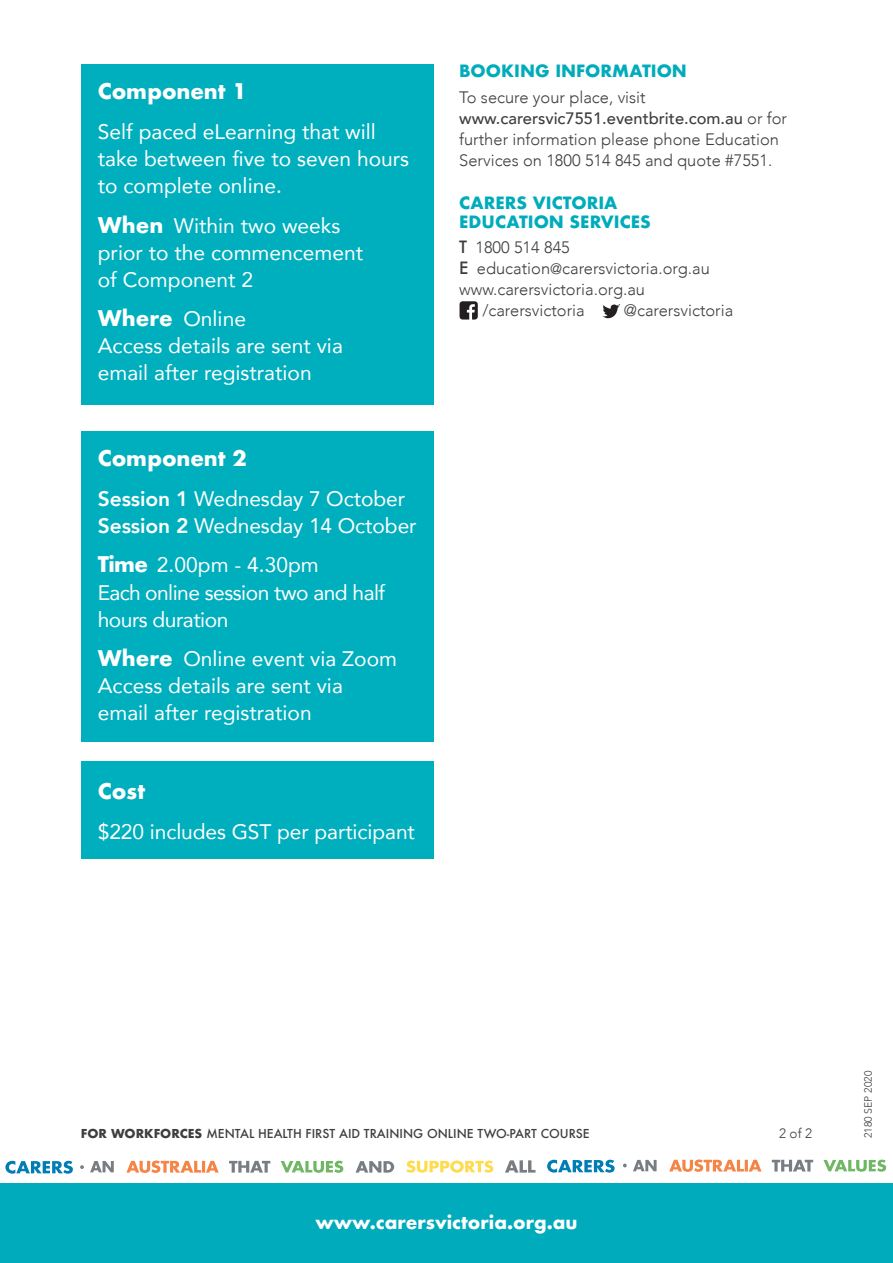
<style>
.page{position:relative;width:893px;height:1263px;background:#fff}
.page>*{position:absolute;margin:0;border:0;box-sizing:border-box;transform-origin:0 0}
.t1{font:21px/27px "Avenir";color:#fff}
.t2{font:21px/27px "Avenir";letter-spacing:-.025em;color:#fff}
.t3{font:700 21px "Futura";letter-spacing:-.005em;color:#fff}
.t4{font:700 18px "Futura";color:#fff}
.t5{font:300 16.5px/21px "Avenir";color:#3e3e3f}
.t6{font:700 16.5px/19.5px "Futura";color:#00acbb}
.t7{font:300 13.5px "Avenir";color:#3e3e3f}
.t8{font:500 12px "Futura";color:#3e3e3f}
.t9{font:300 10.5px "Avenir";color:#3e3e3f}
.s1{font-family:"Futura";font-weight:700}
.s2{font-weight:800}
.s3{font-weight:500}
.s4{font-family:"Futura";font-weight:500}
.s5{font-size:15px}
.s6{font-weight:700}
</style>
<div class="page">
<svg style="left:90px;top:1161px;width:24px;height:11px"></svg>
<svg style="left:356px;top:1161px;width:38px;height:11px"></svg>
<svg style="left:281px;top:1161px;width:62px;height:12px"></svg>
<svg style="left:229px;top:1161px;width:41px;height:11px"></svg>
<svg style="left:126px;top:1160px;width:93px;height:13px"></svg>
<svg style="left:505px;top:1160px;width:30px;height:12px"></svg>
<svg style="left:547px;top:1160px;width:68px;height:12px"></svg>
<svg style="left:5px;top:1161px;width:68px;height:13px"></svg>
<svg style="left:633px;top:1160px;width:24px;height:11px"></svg>
<svg style="left:823px;top:1159px;width:63px;height:13px"></svg>
<svg style="left:772px;top:1160px;width:41px;height:11px"></svg>
<svg style="left:669px;top:1159px;width:92px;height:13px"></svg>
<svg style="left:80px;top:1165px;width:4px;height:4px"></svg>
<svg style="left:623px;top:1163px;width:4px;height:4px"></svg>
<svg style="left:406px;top:1160px;width:87px;height:13px"></svg>
<div style="left:0;top:1183px;width:893px;height:80px;background:#00acbb"></div>
<div style="left:81px;top:65px;width:353px;height:340px;background:#00afbd"></div>
<div style="left:81px;top:431px;width:353px;height:311px;background:#00afbd"></div>
<div style="left:81px;top:761px;width:353px;height:98px;background:#00afbd"></div>
<svg style="left:459px;top:301px;width:19px;height:19px"></svg>
<svg style="left:602px;top:304px;width:18px;height:14px"></svg>
<p class="t3" style="left:98px;top:76px;width:151px">Component 1</p>
<p class="t1" style="left:98px;top:117px;width:313px">Self paced eLearning that will take between five to seven hours to complete online.</p>
<p class="t1" style="left:98px;top:211px;width:267px"><span class="s1">When</span> Within two weeks prior to the commencement of Component 2</p>
<p class="t1" style="left:98px;top:305px;width:247px"><span class="s1">Where</span> Online<br>Access details are sent via email after registration</p>
<p class="t3" style="left:98px;top:443px;width:151px">Component 2</p>
<p class="t1" style="left:98px;top:484px;width:320px"><span class="s2">Session 1</span> Wednesday 7 October<br><span class="s2">Session 2</span> Wednesday 14 October</p>
<p class="t2" style="left:98px;top:551px;width:289px"><span class="s1">Time</span> 2.00pm - 4.30pm<br>Each online session two and half hours duration</p>
<p class="t1" style="left:98px;top:645px;width:301px"><span class="s1">Where</span> Online event via Zoom<br>Access details are sent via email after registration</p>
<p class="t3" style="left:98px;top:776px;width:49px">Cost</p>
<p class="t1" style="left:98px;top:818px;width:319px">$220 includes GST per participant</p>
<p class="t6" style="left:459px;top:61px;width:229px">BOOKING INFORMATION</p>
<p class="t5" style="left:459px;top:87px;width:329px">To secure your place, visit <span class="s3">www.carersvic7551.eventbrite.com.au</span> or for further information please phone Education Services on 1800 514 845 and quote #7551.</p>
<p class="t6" style="left:459px;top:193px;width:193px">CARERS VICTORIA<br>EDUCATION SERVICES</p>
<p class="t5" style="left:459px;top:237px;width:112px"><span class="s4">T</span> 1800 514 845</p>
<p class="t5" style="left:459px;top:258px;width:252px"><span class="s4">E</span> education<span class="s5">@</span>carersvictoria.org.au</p>
<p class="t5" style="left:459px;top:279px;width:187px">www.carersvictoria.org.au</p>
<p class="t5" style="left:482px;top:300px;width:104px">/carersvictoria</p>
<p class="t5" style="left:624px;top:300px;width:111px">@carersvictoria</p>
<p class="t8" style="left:81px;top:1125px;width:510px"><span class="s6">FOR WORKFORCES</span> MENTAL HEALTH FIRST AID TRAINING ONLINE TWO-PART COURSE</p>
<p class="t7" style="left:779px;top:1125px;width:35px">2 of 2</p>
<p class="t4" style="left:315px;top:1209px;width:264px">www.carersvictoria.org.au</p>
<p class="t9" style="left:862px;top:1138px;width:69px;rotate:-90deg">2180 SEP 2020</p>
</div>
